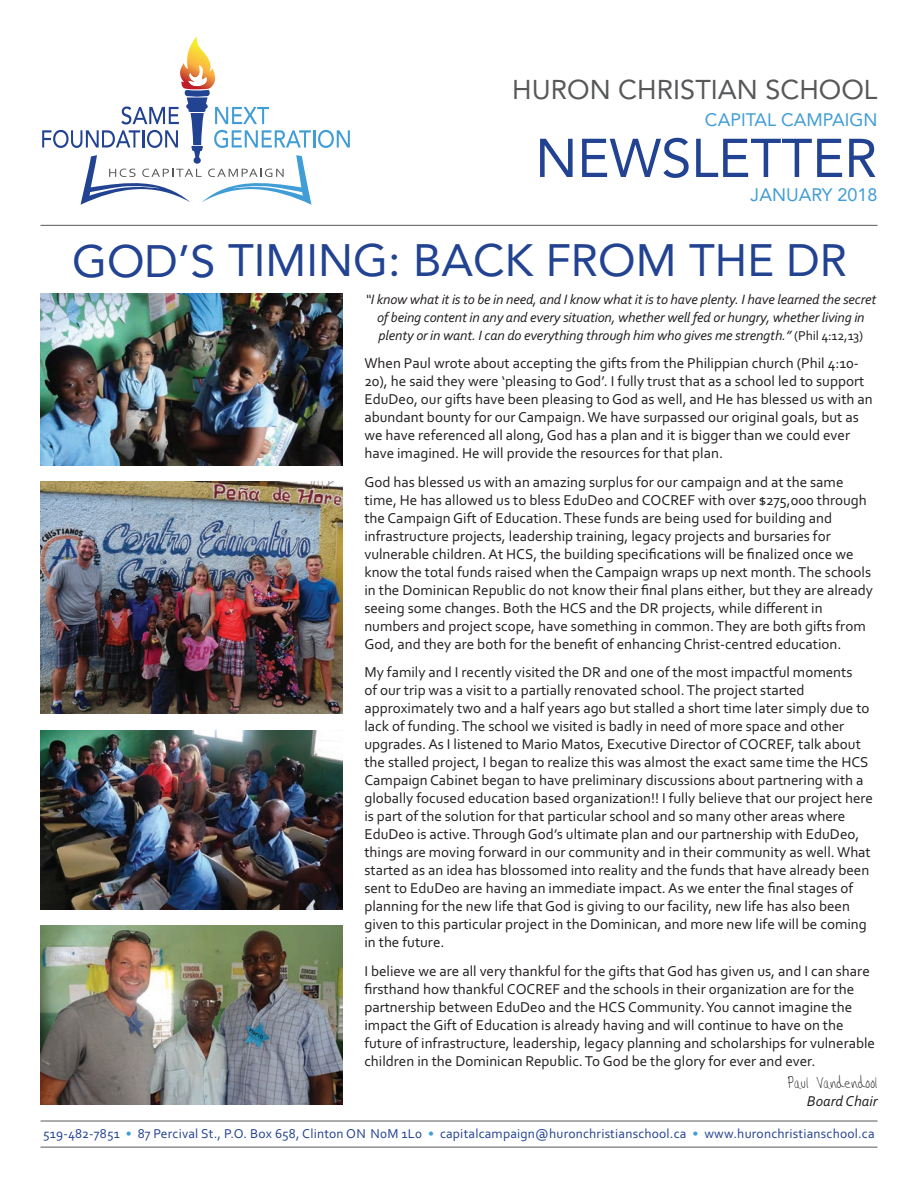
<style>
.page{position:relative;width:918px;height:1188px;background:#fff}
.page>*{position:absolute;margin:0;border:0;box-sizing:border-box;transform-origin:0 0}
.t1{font:54px "Avenir";color:#224392}
.t2{font:45px "Avenir";color:#224392}
.t3{font:27px "Avenir";color:#57585a}
.t4{font:18px "Avenir";color:#409dd6}
.t5{font:15px/18px "Corbel";color:#231f20}
.t6{font:15px "Hannahs Messy Handwriting";color:#231f20}
.t7{font:italic 15px "Corbel";color:#231f20}
.t8{font:italic 14.25px/18px "Corbel";letter-spacing:-.01em;color:#231f20;text-align:center}
.t9{font:13.5px "Corbel";letter-spacing:.015em;color:#224392}
.s1{font-style:normal;font-size:13.5px}
.s2{color:#409dd6}
</style>
<div class="page">
<svg style="left:42px;top:36px;width:308px;height:169px"></svg>
<hr style="left:40px;top:1121px;width:838px;height:1px;background:#57585a">
<hr style="left:40px;top:225px;width:838px;height:1px;background:#57585a">
<hr style="left:40px;top:1147px;width:838px;height:1px;background:#57585a">
<img style="left:41px;top:293px;width:302px;height:172px">
<img style="left:40px;top:482px;width:303px;height:232px">
<img style="left:40px;top:730px;width:303px;height:179px">
<img style="left:41px;top:926px;width:302px;height:179px">
<h3 class="t3" style="left:512px;top:68px;width:367px">HURON CHRISTIAN SCHOOL</h3>
<p class="t4" style="left:705px;top:105px;width:174px">CAPITAL CAMPAIGN</p>
<h1 class="t1" style="left:535px;top:115px;width:344px">NEWSLETTER</h1>
<p class="t4" style="left:751px;top:180px;width:128px">JANUARY 2018</p>
<h2 class="t2" style="left:72px;top:225px;width:777px">GOD’S TIMING: BACK FROM THE DR</h2>
<p class="t8" style="left:365px;top:290px;width:513px">“I know what it is to be in need, and I know what it is to have plenty. I have learned the secret of being content in any and every situation, whether well fed or hungry, whether living in plenty or in want. I can do everything through him who gives me strength.” <span class="s1">(Phil 4:12,13)</span></p>
<p class="t5" style="left:364px;top:354px;width:510px">When Paul wrote about accepting the gifts from the Philippian church (Phil 4:10- 20), he said they were ‘pleasing to God’. I fully trust that as a school led to support EduDeo, our gifts have been pleasing to God as well, and He has blessed us with an abundant bounty for our Campaign. We have surpassed our original goals, but as we have referenced all along, God has a plan and it is bigger than we could ever have imagined. He will provide the resources for that plan.</p>
<p class="t5" style="left:364px;top:473px;width:510px">God has blessed us with an amazing surplus for our campaign and at the same time, He has allowed us to bless EduDeo and COCREF with over $275,000 through the Campaign Gift of Education. These funds are being used for building and infrastructure projects, leadership training, legacy projects and bursaries for vulnerable children. At HCS, the building specifications will be finalized once we know the total funds raised when the Campaign wraps up next month. The schools in the Dominican Republic do not know their final plans either, but they are already seeing some changes. Both the HCS and the DR projects, while different in numbers and project scope, have something in common. They are both gifts from God, and they are both for the benefit of enhancing Christ-centred education.</p>
<p class="t5" style="left:364px;top:663px;width:510px">My family and I recently visited the DR and one of the most impactful moments<br>of our trip was a visit to a partially renovated school. The project started approximately two and a half years ago but stalled a short time later simply due to lack of funding. The school we visited is badly in need of more space and other upgrades. As I listened to Mario Matos, Executive Director of COCREF, talk about the stalled project, I began to realize this was almost the exact same time the HCS Campaign Cabinet began to have preliminary discussions about partnering with a globally focused education based organization!! I fully believe that our project here is part of the solution for that particular school and so many other areas where EduDeo is active. Through God’s ultimate plan and our partnership with EduDeo, things are moving forward in our community and in their community as well. What started as an idea has blossomed into reality and the funds that have already been sent to EduDeo are having an immediate impact. As we enter the final stages of planning for the new life that God is giving to our facility, new life has also been given to this particular project in the Dominican, and more new life will be coming in the future.</p>
<p class="t5" style="left:364px;top:962px;width:512px">I believe we are all very thankful for the gifts that God has given us, and I can share firsthand how thankful COCREF and the schools in their organization are for the partnership between EduDeo and the HCS Community. You cannot imagine the impact the Gift of Education is already having and will continue to have on the future of infrastructure, leadership, legacy planning and scholarships for vulnerable children in the Dominican Republic. To God be the glory for ever and ever.</p>
<p class="t6" style="left:788px;top:1069px;width:91px">Paul Vandendool</p>
<p class="t7" style="left:807px;top:1092px;width:72px">Board Chair</p>
<p class="t9" style="left:43px;top:1125px;width:833px">519-482-7851 <span class="s2">•</span> 87 Percival St., P.O. Box 658, Clinton ON N0M 1L0 <span class="s2">•</span> capitalcampaign@huronchristianschool.ca <span class="s2">•</span> www.huronchristianschool.ca</p>
</div>
